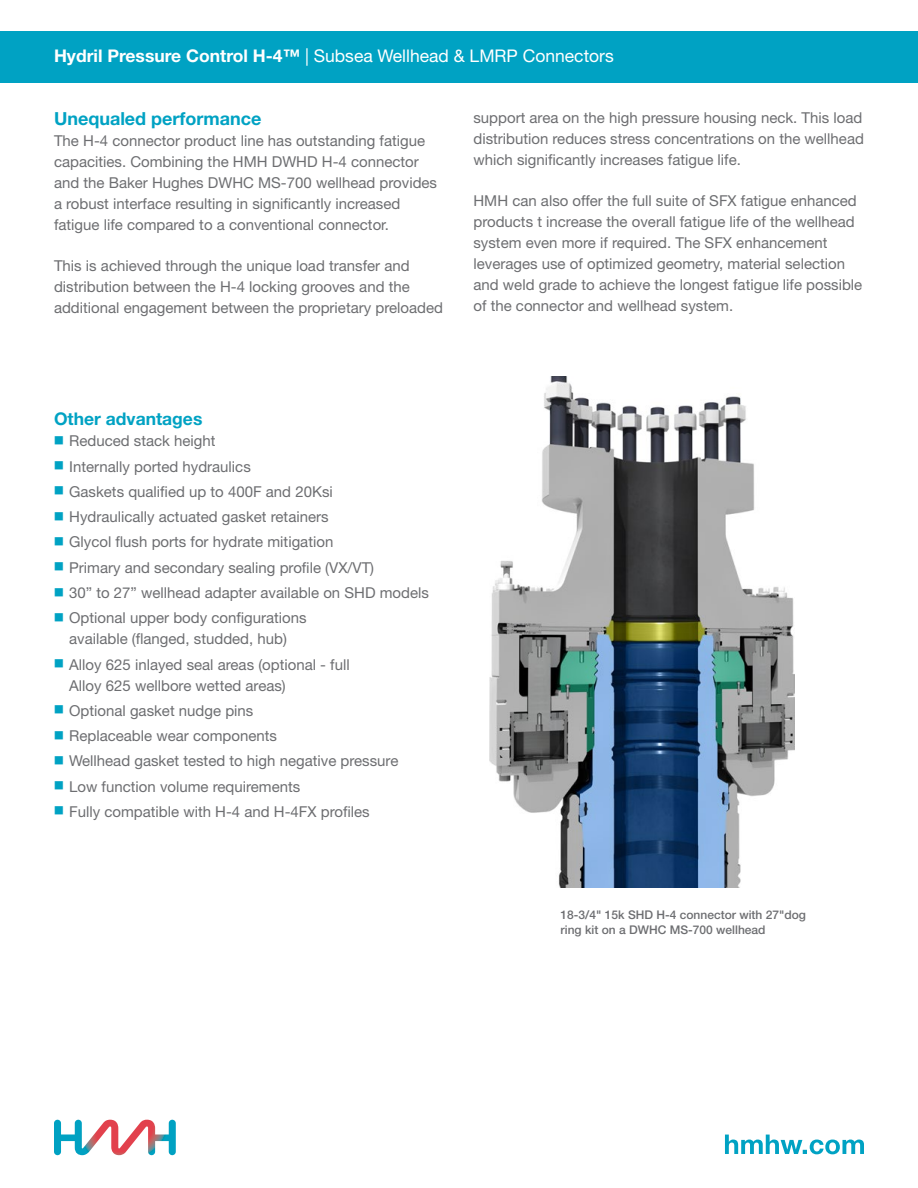
<style>
.page{position:relative;width:918px;height:1188px;background:#fff}
.page>*{position:absolute;margin:0;border:0;box-sizing:border-box;transform-origin:0 0}
.Subheading{font:700 18px "Helvetica Neue LT Pro";color:#00a2c3}
.t1{font:17.55px "Helvetica Neue LT Pro";color:#fff}
.Subheading-2{font:700 17.55px "Helvetica Neue LT Pro";color:#00a2c3}
.t2{font:15px/21px "Helvetica Neue LT Pro";color:#6d6e71}
.t3{font:500 12px/14.4px "Helvetica Neue LT Pro";color:#6d6e71}
.s1{font-weight:700}
.s2{color:#00a2c3}
</style>
<div class="page">
<svg style="left:54px;top:1120px;width:122px;height:35px"></svg>
<div style="left:0;top:32px;width:918px;height:51px;background:#00a2c3"></div>
<svg style="left:725px;top:1135px;width:139px;height:19px"></svg>
<img style="left:489px;top:377px;width:306px;height:510px">
<p class="t1" style="left:54px;top:45px;width:561px"><span class="s1">Hydril Pressure Control H-4™</span> | Subsea Wellhead &amp; LMRP Connectors</p>
<p class="Subheading" style="left:54px;top:108px;width:209px">Unequaled performance</p>
<p class="t2" style="left:54px;top:130px;width:385px">The H-4 connector product line has outstanding fatigue capacities. Combining the HMH DWHD H-4 connector and the Baker Hughes DWHC MS-700 wellhead provides a robust interface resulting in significantly increased fatigue life compared to a conventional connector.</p>
<p class="t2" style="left:54px;top:255px;width:390px">This is achieved through the unique load transfer and distribution between the H-4 locking grooves and the additional engagement between the proprietary preloaded</p>
<p class="t2" style="left:473px;top:107px;width:392px;text-align:justify">support area on the high pressure housing neck. This load distribution reduces stress concentrations on the wellhead which significantly increases fatigue life.</p>
<p class="t2" style="left:473px;top:190px;width:390px">HMH can also offer the full suite of SFX fatigue enhanced products t increase the overall fatigue life of the wellhead system even more if required. The SFX enhancement leverages use of optimized geometry, material selection and weld grade to achieve the longest fatigue life possible of the connector and wellhead system.</p>
<p class="Subheading-2" style="left:54px;top:407px;width:150px">Other advantages</p>
<p class="t2" style="left:53px;top:430px;width:164px"><span class="s2">○</span> Reduced stack height</p>
<p class="t2" style="left:53px;top:456px;width:199px"><span class="s2">○</span> Internally ported hydraulics</p>
<p class="t2" style="left:53px;top:481px;width:281px"><span class="s2">○</span> Gaskets qualified up to 400F and 20Ksi</p>
<p class="t2" style="left:53px;top:506px;width:277px"><span class="s2">○</span> Hydraulically actuated gasket retainers</p>
<p class="t2" style="left:53px;top:531px;width:282px"><span class="s2">○</span> Glycol flush ports for hydrate mitigation</p>
<p class="t2" style="left:53px;top:557px;width:323px"><span class="s2">○</span> Primary and secondary sealing profile (VX/VT)</p>
<p class="t2" style="left:53px;top:582px;width:377px"><span class="s2">○</span> 30” to 27” wellhead adapter available on SHD models</p>
<p class="t2" style="left:53px;top:607px;width:255px;text-align:center"><span class="s2">○</span> Optional upper body configurations available (flanged, studded, hub)</p>
<p class="t2" style="left:69px;top:653px;width:282px;text-indent:-16px"><span class="s2">○</span> Alloy 625 inlayed seal areas (optional - full<br>Alloy 625 wellbore wetted areas)</p>
<p class="t2" style="left:53px;top:700px;width:202px"><span class="s2">○</span> Optional gasket nudge pins</p>
<p class="t2" style="left:53px;top:725px;width:225px"><span class="s2">○</span> Replaceable wear components</p>
<p class="t2" style="left:53px;top:750px;width:347px"><span class="s2">○</span> Wellhead gasket tested to high negative pressure</p>
<p class="t2" style="left:53px;top:775px;width:249px"><span class="s2">○</span> Low function volume requirements</p>
<p class="t2" style="left:53px;top:801px;width:318px"><span class="s2">○</span> Fully compatible with H-4 and H-4FX profiles</p>
<p class="t3" style="left:561px;top:908px;width:247px">18-3/4" 15k SHD H-4 connector with 27"dog ring kit on a DWHC MS-700 wellhead</p>
</div>
